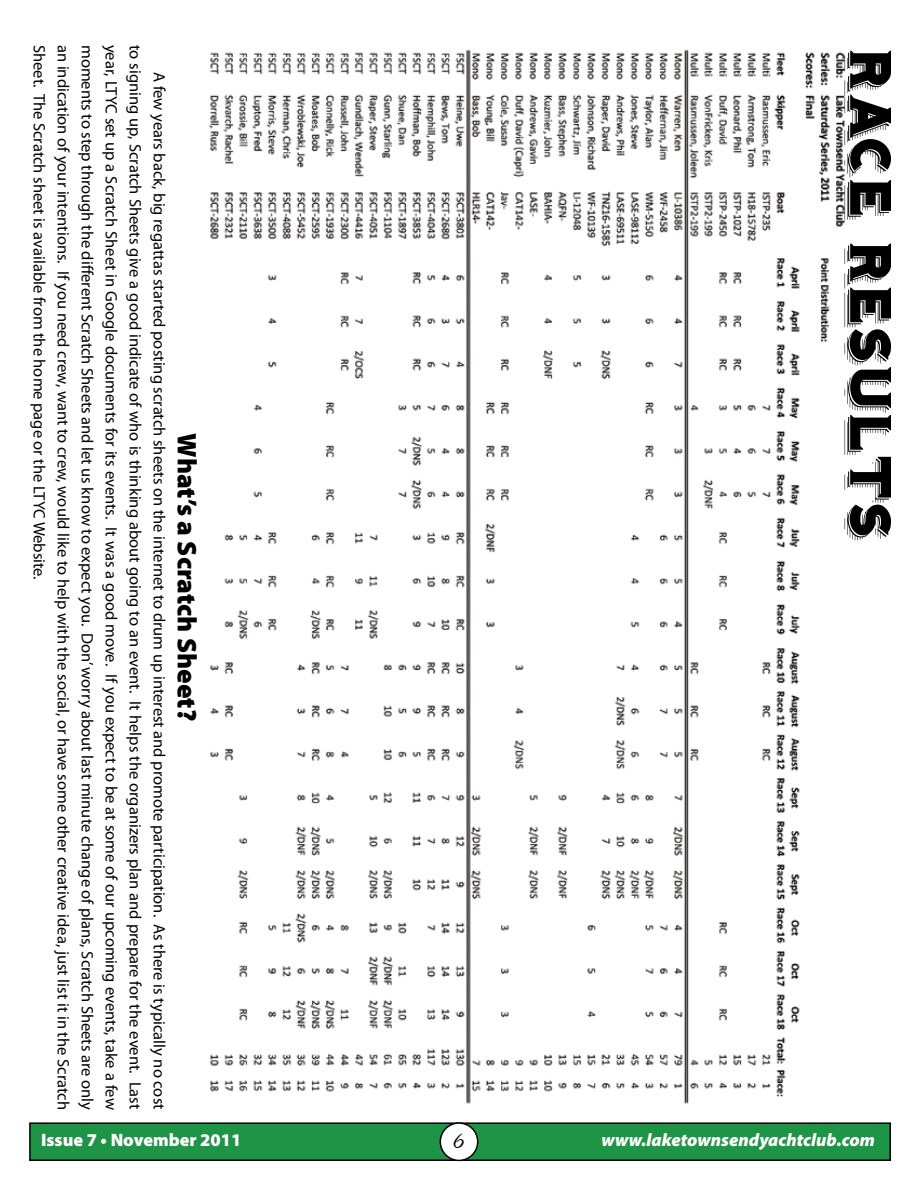
<style>
.page{position:relative;width:918px;height:1188px;background:#fff}
.page>*{position:absolute;margin:0;border:0;box-sizing:border-box;transform-origin:0 0}
.t1{font:51px "Hominis";color:#000}
.t2{font:30px "HUNTSON";color:#000}
.t3{font:900 27px "Myriad Pro";color:#000}
.t4{font:italic 900 18px "Myriad Pro";color:#fff}
.t5{font:900 18px "Myriad Pro";color:#fff}
.t6{font:16.5px "Myriad Pro";color:#000}
</style>
<div class="page">
<div style="left:30px;top:1123px;width:860px;height:37px;background:#1d9446"></div>
<div style="left:29px;top:1122px;width:862px;height:39px;border:2px solid #000"></div>
<div style="left:440px;top:1123px;width:38px;height:37px;background:#fff;border-radius:50%"></div>
<div style="left:440px;top:1122px;width:38px;height:39px;border:2px solid #000;border-radius:50%"></div>
<img style="left:209px;top:49px;width:636px;height:1055px">
<p class="t6" style="left:49px;top:45px;width:536px;rotate:90deg">Sheet. The Scratch sheet is available from the home page or the LTYC Website.</p>
<p class="t6" style="left:73px;top:45px;width:1066px;rotate:90deg">an indication of your intentions. If you need crew, want to crew, would like to help with the social, or have some other creative idea, just list it in the Scratch</p>
<p class="t6" style="left:97px;top:45px;width:1066px;rotate:90deg">moments to step through the different Scratch Sheets and let us know to expect you. Don’ worry about last minute change of plans, Scratch Sheets are only</p>
<p class="t6" style="left:121px;top:45px;width:1066px;rotate:90deg">year, LTYC set up a Scratch Sheet in Google documents for its events. It was a good move. If you expect to be at some of our upcoming events, take a few</p>
<p class="t6" style="left:145px;top:45px;width:1066px;rotate:90deg">to signing up, Scratch Sheets give a good indicate of who is thinking about going to an event. It helps the organizers plan and prepare for the event. Last</p>
<h1 class="t1" style="left:891px;top:50px;width:493px;rotate:90deg">race Results</h1>
<p class="t6" style="left:169px;top:72px;width:1039px;rotate:90deg">A few years back, big regattas started posting scratch sheets on the internet to drum up interest and promote participation. As there is typically no cost</p>
<h3 class="t3" style="left:205px;top:433px;width:289px;rotate:90deg">What’s a Scratch Sheet?</h3>
<p class="t5" style="left:41px;top:1128px;width:202px">Issue 7 • November 2011</p>
<h2 class="t2" style="left:449px;top:1119px;width:14px">6</h2>
<p class="t4" style="left:601px;top:1128px;width:275px">www.laketownsendyachtclub.com</p>
</div>
